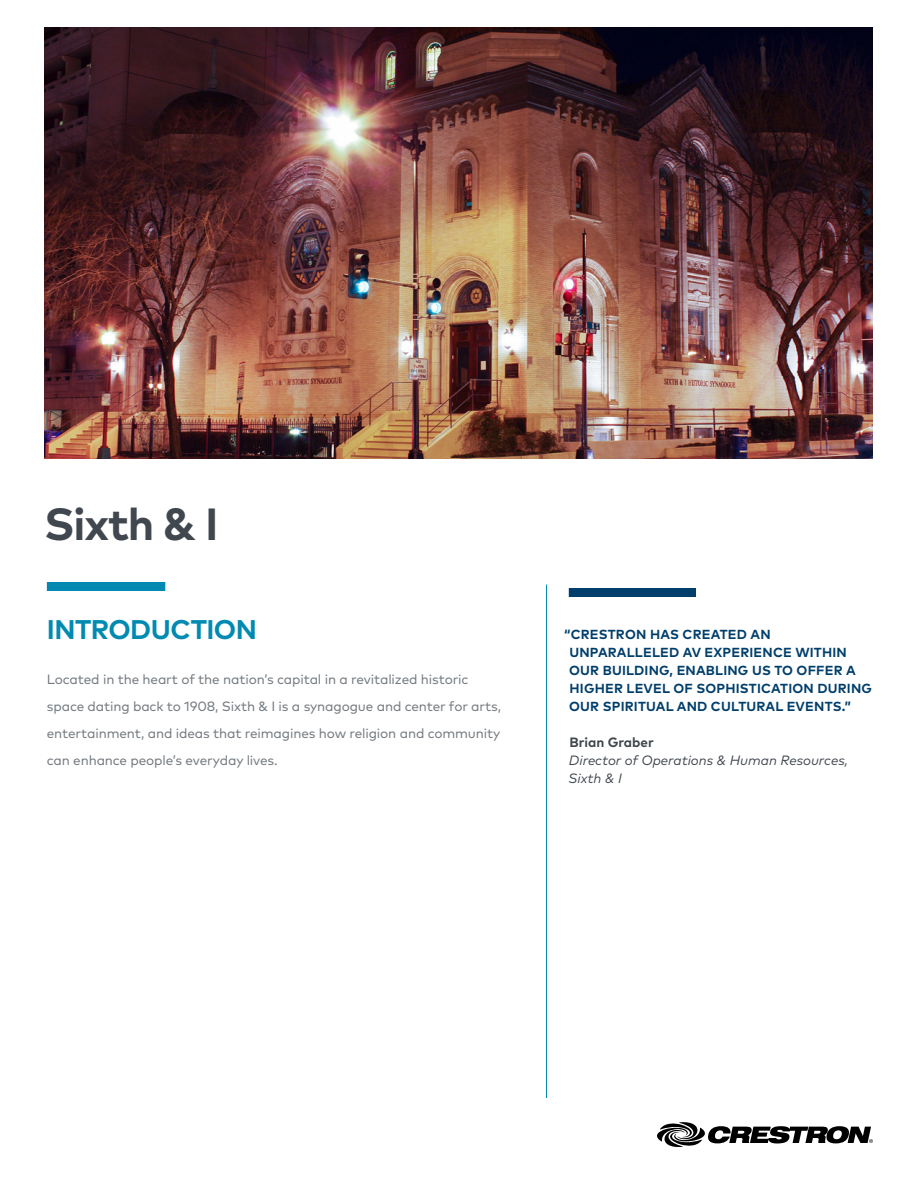
<style>
.page{position:relative;width:918px;height:1188px;background:#fff}
.page>*{position:absolute;margin:0;border:0;box-sizing:border-box;transform-origin:0 0}
.t1{font:700 45px "Mark Pro";letter-spacing:-.025em;color:#40474f}
.t2{font:700 27px "Mark Pro";letter-spacing:-.015em;color:#008ab1}
.t3{font:13.5px/27px "Mark Pro";letter-spacing:-.01em;color:#747a80}
.t4{font:italic 13.5px/18px "Mark Pro";color:#40474f}
.t5{font:700 13.5px "Mark Pro";color:#40474f}
.t6{font:700 13.2px/18px "Mark Pro";letter-spacing:.015em;color:#003e6b}
</style>
<div class="page">
<hr style="left:546px;top:585px;width:1px;height:513px;background:#008ab1">
<svg style="left:657px;top:1122px;width:216px;height:25px"></svg>
<img style="left:44px;top:27px;width:829px;height:432px">
<div style="left:569px;top:588px;width:127px;height:9px;background:#003e6b"></div>
<div style="left:47px;top:582px;width:118px;height:9px;background:#008ab1"></div>
<h1 class="t1" style="left:44px;top:490px;width:176px">Sixth &amp; I</h1>
<h2 class="t2" style="left:47px;top:609px;width:212px">INTRODUCTION</h2>
<p class="t3" style="left:47px;top:665px;width:456px">Located in the heart of the nation’s capital in a revitalized historic space dating back to 1908, Sixth &amp; I is a synagogue and center for arts, entertainment, and ideas that reimagines how religion and community can enhance people’s everyday lives.</p>
<p class="t6" style="left:569px;top:624px;width:304px;text-indent:-5px">“CRESTRON HAS CREATED AN UNPARALLELED AV EXPERIENCE WITHIN OUR BUILDING, ENABLING US TO OFFER A HIGHER LEVEL OF SOPHISTICATION DURING OUR SPIRITUAL AND CULTURAL EVENTS.”</p>
<p class="t5" style="left:570px;top:732px;width:86px">Brian Graber</p>
<p class="t4" style="left:569px;top:750px;width:281px">Director of Operations &amp; Human Resources,<br>Sixth &amp; I</p>
</div>
